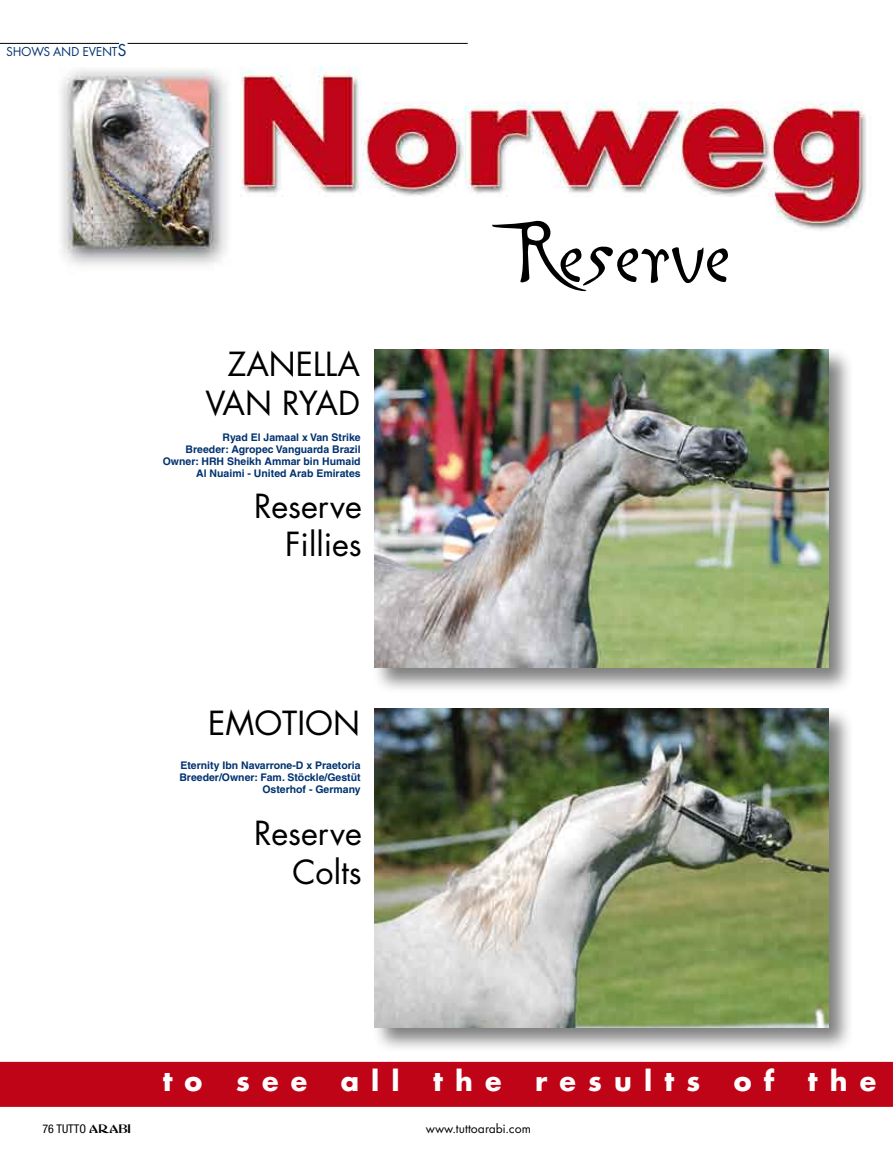
<style>
.page{position:relative;width:893px;height:1170px;background:#fff}
.page>*{position:absolute;margin:0;border:0;box-sizing:border-box;transform-origin:0 0}
.t1{font:160.95px "Leonardo Hand";color:#000}
.t2{font:32.25px/38.8px "Futura";color:#000;text-align:right}
.t3{font:700 27px "Futura";letter-spacing:.45em;color:#fff}
.t4{font:13.5px "Futura T";color:#000}
.t5{font:13.5px "Futura T";letter-spacing:-.015em;color:#003270}
.t6{font:condensed 12px "Helvetica Neue";color:#000}
.t7{font:700 10.5px/12px "Helvetica";color:#003270;text-align:right}
.s1{font-size:18px}
.s2{font-family:"Abbess";font-stretch:normal}
</style>
<div class="page">
<img style="left:0;top:42px;width:893px;height:1065px">
<hr style="left:128px;top:43px;width:340px;height:1px;background:#000">
<hr style="left:0;top:43px;width:119px;height:1px;background:#000">
<div style="left:371px;top:346px;width:490px;height:355px;background:#000;opacity:.5"></div>
<img style="left:374px;top:349px;width:454px;height:318px">
<div style="left:371px;top:705px;width:490px;height:355px;background:#000;opacity:.5"></div>
<img style="left:374px;top:708px;width:454px;height:319px">
<div style="left:0;top:1061px;width:893px;height:45px;background:#c00418"></div>
<p class="t5" style="left:6px;top:44px;width:122px">SHOWS AND EVENT<span class="s1">S</span></p>
<h2 class="t2" style="left:206px;top:344px;width:156px">ZANELLA<br>VAN RYAD</h2>
<p class="t7" style="left:163px;top:431px;width:199px">Ryad El Jamaal x Van Strike<br>Breeder: Agropec Vanguarda Brazil<br>Owner: HRH Sheikh Ammar bin Humaid<br>Al Nuaimi - United Arab Emirates</p>
<h2 class="t2" style="left:254px;top:485px;width:109px">Reserve<br>Fillies</h2>
<h2 class="t2" style="left:208px;top:703px;width:153px">EMOTION</h2>
<p class="t7" style="left:179px;top:758px;width:183px">Eternity Ibn Navarrone-D x Praetoria<br>Breeder/Owner: Fam. Stöckle/Gestüt<br>Osterhof - Germany</p>
<h2 class="t2" style="left:254px;top:813px;width:109px">Reserve<br>Colts</h2>
<h1 class="t1" style="left:521px;top:132px;width:210px">Reserve</h1>
<h3 class="t3" style="left:163px;top:1061px;width:715px">to see all the results of the</h3>
<p class="t6" style="left:43px;top:1121px;width:90px">76 TUTTO <span class="s2">ARABI</span></p>
<p class="t4" style="left:426px;top:1120px;width:107px">www.tuttoarabi.com</p>
</div>
